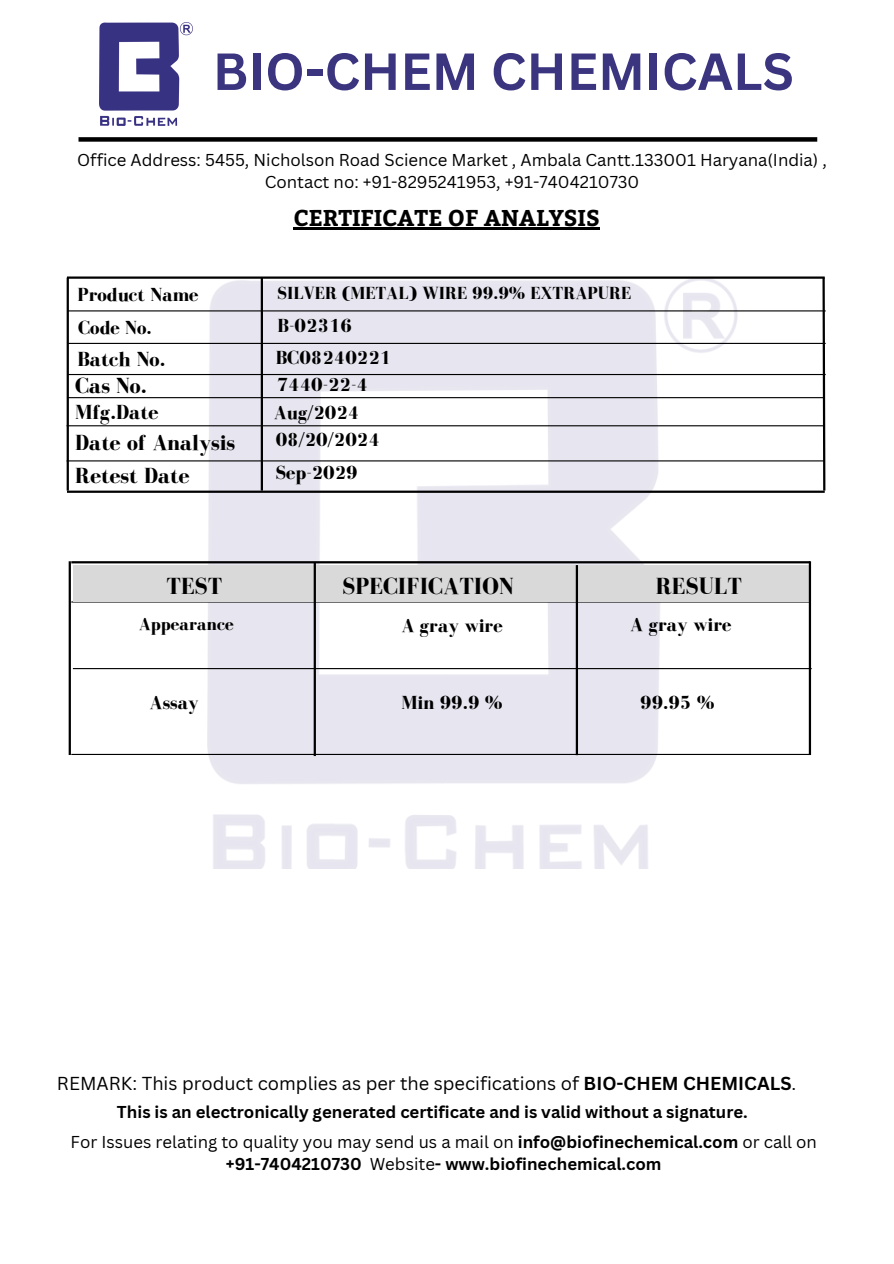
<style>
.page{position:relative;width:894px;height:1264px;background:#fff}
.page>*{position:absolute;margin:0;border:0;box-sizing:border-box;transform-origin:0 0}
.t1{font:700 51px "Canva Sans";color:#3b3580}
.t2{font:700 24px "Bodoni FLF";color:#000}
.t3{font:700 22.8px "Bitter";color:#000}
.t4{font:700 22.5px "Bodoni FLF";color:#000}
.t5{font:700 21px "Bodoni FLF";color:#000}
.t6{font:700 19.5px "Bodoni FLF";color:#000}
.t7{font:18.3px "Canva Sans";color:#000}
.t8{font:700 18px "Bodoni FLF";color:#000}
.t9{font:700 16.8px/22.5px "Canva Sans";color:#000;text-align:center}
.t10{font:16.8px/22.5px "Canva Sans";color:#000;text-align:center}
.s1{font-weight:700}
.s2{font-weight:400}
</style>
<div class="page">
<div style="left:78px;top:137px;width:739px;height:5px;background:#000"></div>
<img style="left:100px;top:22px;width:92px;height:104px">
<hr style="left:293px;top:228px;width:306px;height:2px;background:#000">
<img style="left:207px;top:279px;width:530px;height:589px">
<hr style="left:68px;top:310px;width:757px;height:1px;background:#000">
<hr style="left:68px;top:343px;width:757px;height:1px;background:#000">
<hr style="left:68px;top:374px;width:757px;height:1px;background:#000">
<hr style="left:67px;top:425px;width:757px;height:1px;background:#000">
<hr style="left:67px;top:460px;width:757px;height:1px;background:#000">
<hr style="left:67px;top:490px;width:757px;height:3px;background:#000">
<hr style="left:67px;top:277px;width:2px;height:213px;background:#000">
<hr style="left:261px;top:277px;width:2px;height:213px;background:#000">
<svg style="left:821px;top:276px;width:5px;height:217px"></svg>
<hr style="left:67px;top:276px;width:757px;height:3px;background:#000">
<hr style="left:71px;top:601px;width:738px;height:1px;background:#000">
<hr style="left:71px;top:561px;width:738px;height:2px;background:#000">
<div style="left:73px;top:565px;width:736px;height:37px;background:#d9d9d9"></div>
<hr style="left:67px;top:397px;width:757px;height:1px;background:#000">
<hr style="left:73px;top:668px;width:738px;height:1px;background:#000">
<hr style="left:71px;top:754px;width:738px;height:1px;background:#000">
<hr style="left:575px;top:565px;width:3px;height:190px;background:#000">
<hr style="left:808px;top:561px;width:2px;height:194px;background:#000">
<hr style="left:69px;top:561px;width:2px;height:194px;background:#000">
<hr style="left:313px;top:562px;width:3px;height:194px;background:#000">
<p class="t1" style="left:213px;top:35px;width:582px">BIO-CHEM CHEMICALS</p>
<h1 class="t10" style="left:77px;top:148px;width:751px">Office Address: 5455, Nicholson Road Science Market , Ambala Cantt.133001 Haryana(India) ,<br>Contact no: +91-8295241953, +91-7404210730</h1>
<p class="t6" style="left:77px;top:284px;width:123px">Product Name</p>
<p class="t6" style="left:78px;top:317px;width:75px">Code No.</p>
<p class="t5" style="left:77px;top:347px;width:89px">Batch No.</p>
<p class="t5" style="left:75px;top:401px;width:85px">Mfg.Date</p>
<h6 class="t4" style="left:75px;top:430px;width:161px">Date of Analysis</h6>
<h4 class="t4" style="left:75px;top:463px;width:116px">Retest Date</h4>
<h5 class="t4" style="left:75px;top:373px;width:73px">Cas No.</h5>
<p class="t3" style="left:293px;top:201px;width:308px">CERTIFICATE OF ANALYSIS</p>
<h3 class="t8" style="left:277px;top:283px;width:356px">SILVER (METAL) WIRE 99.9% EXTRAPURE</h3>
<h4 class="t6" style="left:277px;top:315px;width:76px">B-02316</h4>
<h5 class="t6" style="left:276px;top:346px;width:117px">BC08240221</h5>
<p class="t6" style="left:276px;top:374px;width:93px">7440-22-4</p>
<h5 class="t6" style="left:273px;top:402px;width:87px">Aug/2024</h5>
<h5 class="t6" style="left:276px;top:429px;width:105px">08/20/2024</h5>
<h5 class="t6" style="left:275px;top:461px;width:84px">Sep-2029</h5>
<h5 class="t2" style="left:166px;top:572px;width:57px">TEST</h5>
<h5 class="t2" style="left:342px;top:572px;width:173px">SPECIFICATION</h5>
<p class="t2" style="left:655px;top:572px;width:87px">RESULT</p>
<h5 class="t8" style="left:139px;top:614px;width:96px">Appearance</h5>
<h5 class="t6" style="left:149px;top:691px;width:50px">Assay</h5>
<p class="t6" style="left:401px;top:615px;width:103px">A gray wire</p>
<p class="t6" style="left:630px;top:614px;width:103px">A gray wire</p>
<h5 class="t6" style="left:401px;top:691px;width:103px">Min 99.9 %</h5>
<p class="t6" style="left:640px;top:691px;width:76px">99.95 %</p>
<p class="t7" style="left:57px;top:1070px;width:740px">REMARK: This product complies as per the specifications of <span class="s1">BIO-CHEM CHEMICALS</span>.</p>
<p class="t9" style="left:117px;top:1100px;width:632px">This is an electronically generated certificate and is valid without a signature.</p>
<h2 class="t9" style="left:71px;top:1129px;width:747px"><span class="s2">For Issues relating to quality you may send us a mail on</span> info@biofinechemical.com <span class="s2">or call on </span>+91-7404210730 <span class="s2">Website</span>- www.biofinechemical.com</h2>
</div>
